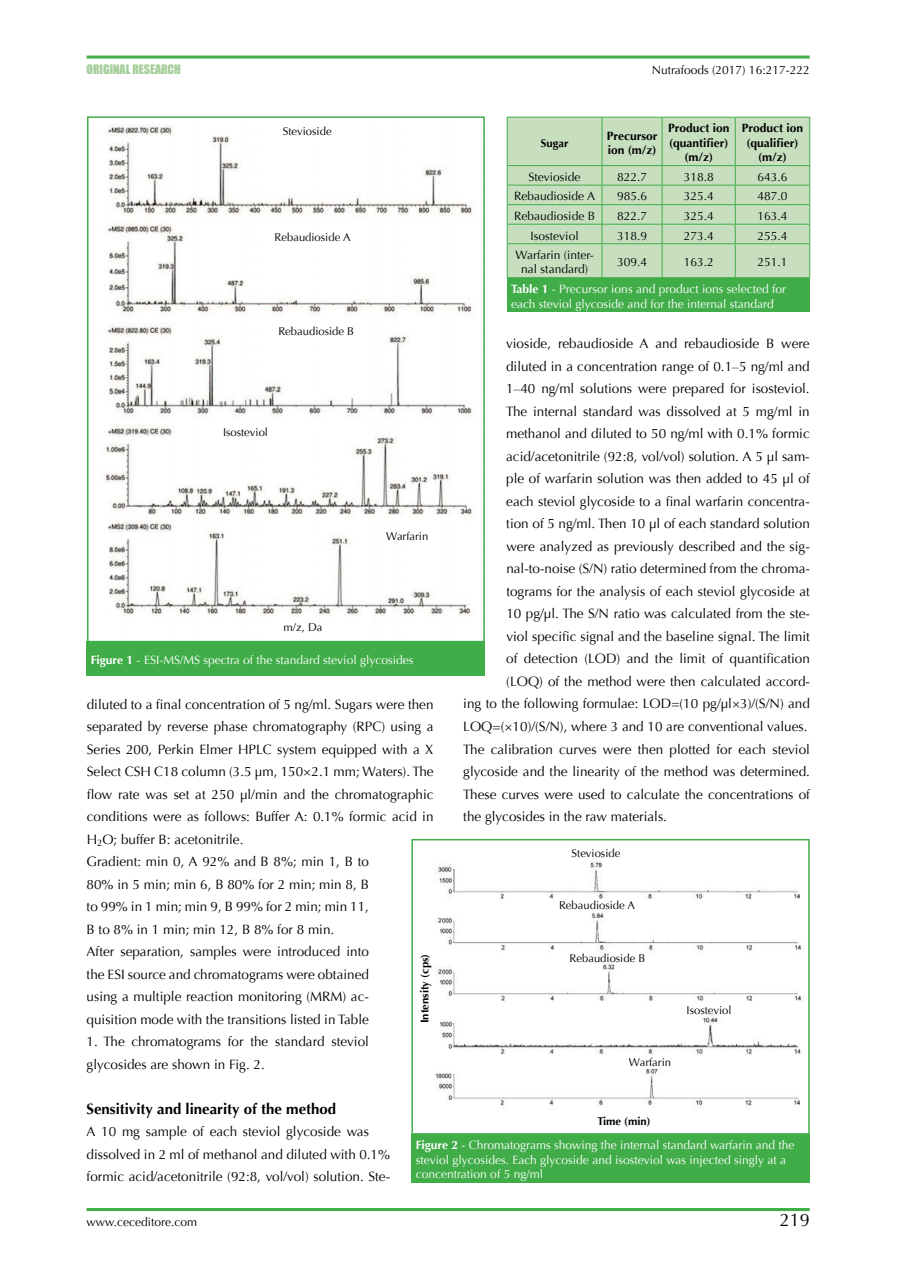
<style>
.page{position:relative;width:898px;height:1267px;background:#fff}
.page>*{position:absolute;margin:0;border:0;box-sizing:border-box;transform-origin:0 0}
.t1{font:18px "Optima";color:#000}
.t2{font:700 15px "Optima";color:#000}
.t3{font:13.5px/22.5px "Optima";color:#000}
.t4{font:12px/14.4px "Optima";color:#fff}
.t5{font:12px/14.4px "Optima";color:#000;text-align:center}
.t6{font:700 12px/14.4px "Optima";color:#000;text-align:center}
.t7{font:12px "Impact";color:#a4ce9a}
.t8{font:11.25px "Optima";color:#000}
.t9{font:700 11.25px "Optima";color:#000}
.s1{font-weight:700}
</style>
<div class="page">
<hr style="left:87px;top:56px;width:722px;height:3px;background:#41ad49">
<hr style="left:87px;top:1207px;width:722px;height:3px;background:#41ad49">
<div style="left:87px;top:641px;width:398px;height:34px;background:#41ad49"></div>
<div style="left:411px;top:1133px;width:398px;height:49px;background:#41ad49"></div>
<img style="left:103px;top:125px;width:371px;height:492px">
<div style="left:87px;top:116px;width:398px;height:526px;border:2px solid #41ad49"></div>
<img style="left:434px;top:862px;width:368px;height:247px">
<div style="left:411px;top:838px;width:398px;height:296px;border:2px solid #41ad49"></div>
<div style="left:507px;top:277px;width:302px;height:35px;background:#41ad49"></div>
<div style="left:508px;top:118px;width:301px;height:159px;background:#c7dfbf"></div>
<hr style="left:507px;top:117px;width:1px;height:48px;background:#41ad49">
<svg style="left:507px;top:166px;width:1px;height:77px"></svg>
<hr style="left:507px;top:244px;width:1px;height:33px;background:#41ad49">
<hr style="left:507px;top:117px;width:95px;height:1px;background:#41ad49">
<hr style="left:602px;top:117px;width:60px;height:1px;background:#41ad49">
<hr style="left:662px;top:117px;width:73px;height:1px;background:#41ad49">
<hr style="left:735px;top:117px;width:75px;height:1px;background:#41ad49">
<hr style="left:601px;top:117px;width:1px;height:48px;background:#41ad49">
<hr style="left:661px;top:117px;width:1px;height:48px;background:#41ad49">
<hr style="left:735px;top:117px;width:1px;height:48px;background:#41ad49">
<hr style="left:809px;top:117px;width:1px;height:48px;background:#41ad49">
<svg style="left:601px;top:166px;width:1px;height:77px"></svg>
<svg style="left:661px;top:166px;width:1px;height:77px"></svg>
<svg style="left:735px;top:166px;width:1px;height:77px"></svg>
<svg style="left:809px;top:166px;width:1px;height:77px"></svg>
<hr style="left:601px;top:244px;width:1px;height:33px;background:#41ad49">
<hr style="left:661px;top:244px;width:1px;height:33px;background:#41ad49">
<hr style="left:735px;top:244px;width:1px;height:33px;background:#41ad49">
<hr style="left:809px;top:244px;width:1px;height:33px;background:#41ad49">
<hr style="left:507px;top:165px;width:95px;height:1px;background:#41ad49">
<hr style="left:602px;top:165px;width:60px;height:1px;background:#41ad49">
<hr style="left:662px;top:165px;width:73px;height:1px;background:#41ad49">
<hr style="left:735px;top:165px;width:75px;height:1px;background:#41ad49">
<hr style="left:507px;top:185px;width:95px;height:1px;background:#41ad49">
<hr style="left:602px;top:185px;width:60px;height:1px;background:#41ad49">
<hr style="left:662px;top:185px;width:73px;height:1px;background:#41ad49">
<hr style="left:735px;top:185px;width:75px;height:1px;background:#41ad49">
<hr style="left:507px;top:204px;width:95px;height:1px;background:#41ad49">
<hr style="left:602px;top:204px;width:60px;height:1px;background:#41ad49">
<hr style="left:662px;top:204px;width:73px;height:1px;background:#41ad49">
<hr style="left:735px;top:204px;width:75px;height:1px;background:#41ad49">
<hr style="left:507px;top:224px;width:95px;height:1px;background:#41ad49">
<hr style="left:602px;top:224px;width:60px;height:1px;background:#41ad49">
<hr style="left:662px;top:224px;width:73px;height:1px;background:#41ad49">
<hr style="left:735px;top:224px;width:75px;height:1px;background:#41ad49">
<hr style="left:507px;top:243px;width:95px;height:1px;background:#41ad49">
<hr style="left:602px;top:243px;width:60px;height:1px;background:#41ad49">
<hr style="left:662px;top:243px;width:73px;height:1px;background:#41ad49">
<hr style="left:735px;top:243px;width:75px;height:1px;background:#41ad49">
<hr style="left:735px;top:277px;width:75px;height:1px;background:#41ad49">
<p class="t7" style="left:87px;top:60px;width:96px">ORIGINAL RESEARCH</p>
<p class="t5" style="left:651px;top:62px;width:159px">Nutrafoods (2017) 16:217-222</p>
<p class="t8" style="left:283px;top:125px;width:50px">Stevioside</p>
<p class="t8" style="left:275px;top:230px;width:77px">Rebaudioside A</p>
<p class="t8" style="left:278px;top:324px;width:77px">Rebaudioside B</p>
<p class="t9" style="left:541px;top:136px;width:29px">Sugar</p>
<p class="t6" style="left:606px;top:129px;width:52px;text-align:left">Precursor ion (m/z)</p>
<p class="t6" style="left:668px;top:121px;width:63px">Product ion (quantifier) (m/z)</p>
<p class="t6" style="left:742px;top:121px;width:63px">Product ion (qualifier) (m/z)</p>
<p class="t5" style="left:528px;top:170px;width:54px">Stevioside</p>
<p class="t5" style="left:617px;top:170px;width:32px">822.7</p>
<p class="t5" style="left:683px;top:170px;width:32px">318.8</p>
<p class="t5" style="left:757px;top:170px;width:32px">643.6</p>
<p class="t5" style="left:514px;top:189px;width:82px">Rebaudioside A</p>
<p class="t5" style="left:617px;top:189px;width:32px">985.6</p>
<p class="t5" style="left:683px;top:189px;width:32px">325.4</p>
<p class="t5" style="left:757px;top:189px;width:32px">487.0</p>
<p class="t5" style="left:514px;top:209px;width:82px">Rebaudioside B</p>
<p class="t5" style="left:617px;top:209px;width:32px">822.7</p>
<p class="t5" style="left:683px;top:209px;width:32px">325.4</p>
<p class="t5" style="left:757px;top:209px;width:32px">163.4</p>
<p class="t5" style="left:530px;top:228px;width:50px">Isosteviol</p>
<p class="t5" style="left:617px;top:228px;width:32px">318.9</p>
<p class="t5" style="left:683px;top:228px;width:32px">273.4</p>
<p class="t5" style="left:757px;top:228px;width:32px">255.4</p>
<p class="t5" style="left:515px;top:248px;width:80px">Warfarin (inter&shy;nal standard)</p>
<p class="t5" style="left:617px;top:255px;width:32px">309.4</p>
<p class="t5" style="left:683px;top:255px;width:32px">163.2</p>
<p class="t5" style="left:757px;top:255px;width:32px">251.1</p>
<p class="t4" style="left:511px;top:282px;width:276px"><span class="s1">Table 1</span> - Precursor ions and product ions selected for each steviol glycoside and for the internal standard</p>
<p class="t3" style="left:506px;top:332px;width:305px">vioside, rebaudioside A and rebaudioside B were</p>
<p class="t3" style="left:506px;top:355px;width:305px">diluted in a concentration range of 0.1–5 ng/ml and</p>
<p class="t3" style="left:506px;top:377px;width:305px">1–40 ng/ml solutions were prepared for isosteviol.</p>
<p class="t3" style="left:506px;top:400px;width:305px">The internal standard was dissolved at 5 mg/ml in</p>
<p class="t3" style="left:506px;top:422px;width:305px">methanol and diluted to 50 ng/ml with 0.1% formic</p>
<p class="t3" style="left:506px;top:445px;width:305px">acid/acetonitrile (92:8, vol/vol) solution. A 5 µl sam-</p>
<p class="t3" style="left:506px;top:467px;width:305px">ple of warfarin solution was then added to 45 µl of</p>
<p class="t3" style="left:506px;top:490px;width:305px">each steviol glycoside to a final warfarin concentra-</p>
<p class="t3" style="left:506px;top:512px;width:305px">tion of 5 ng/ml. Then 10 µl of each standard solution</p>
<p class="t3" style="left:506px;top:535px;width:305px">were analyzed as previously described and the sig-</p>
<p class="t3" style="left:506px;top:557px;width:305px">nal-to-noise (S/N) ratio determined from the chroma-</p>
<p class="t3" style="left:506px;top:580px;width:305px">tograms for the analysis of each steviol glycoside at</p>
<p class="t3" style="left:506px;top:602px;width:305px">10 pg/µl. The S/N ratio was calculated from the ste-</p>
<p class="t3" style="left:506px;top:625px;width:305px">viol specific signal and the baseline signal. The limit</p>
<p class="t3" style="left:506px;top:647px;width:305px">of detection (LOD) and the limit of quantification</p>
<p class="t3" style="left:506px;top:670px;width:305px">(LOQ) of the method were then calculated accord-</p>
<p class="t3" style="left:463px;top:692px;width:348px">ing to the following formulae: LOD=(10 pg/µl×3)/(S/N) and</p>
<p class="t3" style="left:463px;top:715px;width:346px">LOQ=(×10)/(S/N), where 3 and 10 are conventional values.</p>
<p class="t3" style="left:463px;top:737px;width:348px">The calibration curves were then plotted for each steviol</p>
<p class="t3" style="left:463px;top:760px;width:348px">glycoside and the linearity of the method was determined.</p>
<p class="t3" style="left:463px;top:782px;width:348px">These curves were used to calculate the concentrations of</p>
<p class="t3" style="left:463px;top:805px;width:205px">the glycosides in the raw materials.</p>
<p class="t8" style="left:223px;top:425px;width:47px">Isosteviol</p>
<p class="t8" style="left:386px;top:530px;width:44px">Warfarin</p>
<p class="t8" style="left:283px;top:621px;width:40px">m/z, Da</p>
<p class="t4" style="left:91px;top:653px;width:324px"><span class="s1">Figure 1</span> - ESI-MS/MS spectra of the standard steviol glycosides</p>
<p class="t3" style="left:87px;top:692px;width:348px">diluted to a final concentration of 5 ng/ml. Sugars were then separated by reverse phase chromatography (RPC) using a Series 200, Perkin Elmer HPLC system equipped with a X Select CSH C18 column (3.5 µm, 150×2.1 mm; Waters). The flow rate was set at 250 µl/min and the chromatographic conditions were as follows: Buffer A: 0.1% formic acid in H<sub>2</sub>O; buffer B: acetonitrile.<br>Gradient: min 0, A 92% and B 8%; min 1, B to<br>80% in 5 min; min 6, B 80% for 2 min; min 8, B<br>to 99% in 1 min; min 9, B 99% for 2 min; min 11,<br>B to 8% in 1 min; min 12, B 8% for 8 min.<br>After separation, samples were introduced into<br>the ESI source and chromatograms were obtained<br>using a multiple reaction monitoring (MRM) ac-<br>quisition mode with the transitions listed in Table</p>
<p class="t3" style="left:87px;top:1030px;width:284px">1. The chromatograms for the standard steviol glycosides are shown in Fig. 2.</p>
<p class="t2" style="left:87px;top:1099px;width:251px">Sensitivity and linearity of the method</p>
<p class="t3" style="left:87px;top:1120px;width:305px">A 10 mg sample of each steviol glycoside was dissolved in 2 ml of methanol and diluted with 0.1% formic acid/acetonitrile (92:8, vol/vol) solution. Ste-</p>
<p class="t8" style="left:571px;top:847px;width:50px">Stevioside</p>
<p class="t8" style="left:559px;top:898px;width:77px">Rebaudioside A</p>
<p class="t8" style="left:569px;top:951px;width:77px">Rebaudioside B</p>
<p class="t9" style="left:418px;top:1023px;width:71px;rotate:-90deg">Intensity (cps)</p>
<p class="t8" style="left:686px;top:1003px;width:47px">Isosteviol</p>
<p class="t8" style="left:629px;top:1055px;width:44px">Warfarin</p>
<p class="t9" style="left:597px;top:1114px;width:54px">Time (min)</p>
<p class="t4" style="left:416px;top:1137px;width:380px"><span class="s1">Figure 2</span> - Chromatograms showing the internal standard warfarin and the steviol glycosides. Each glycoside and isosteviol was injected singly at a concentration of 5 ng/ml</p>
<p class="t5" style="left:87px;top:1215px;width:112px">www.ceceditore.com</p>
<h1 class="t1" style="left:779px;top:1209px;width:32px">219</h1>
</div>
